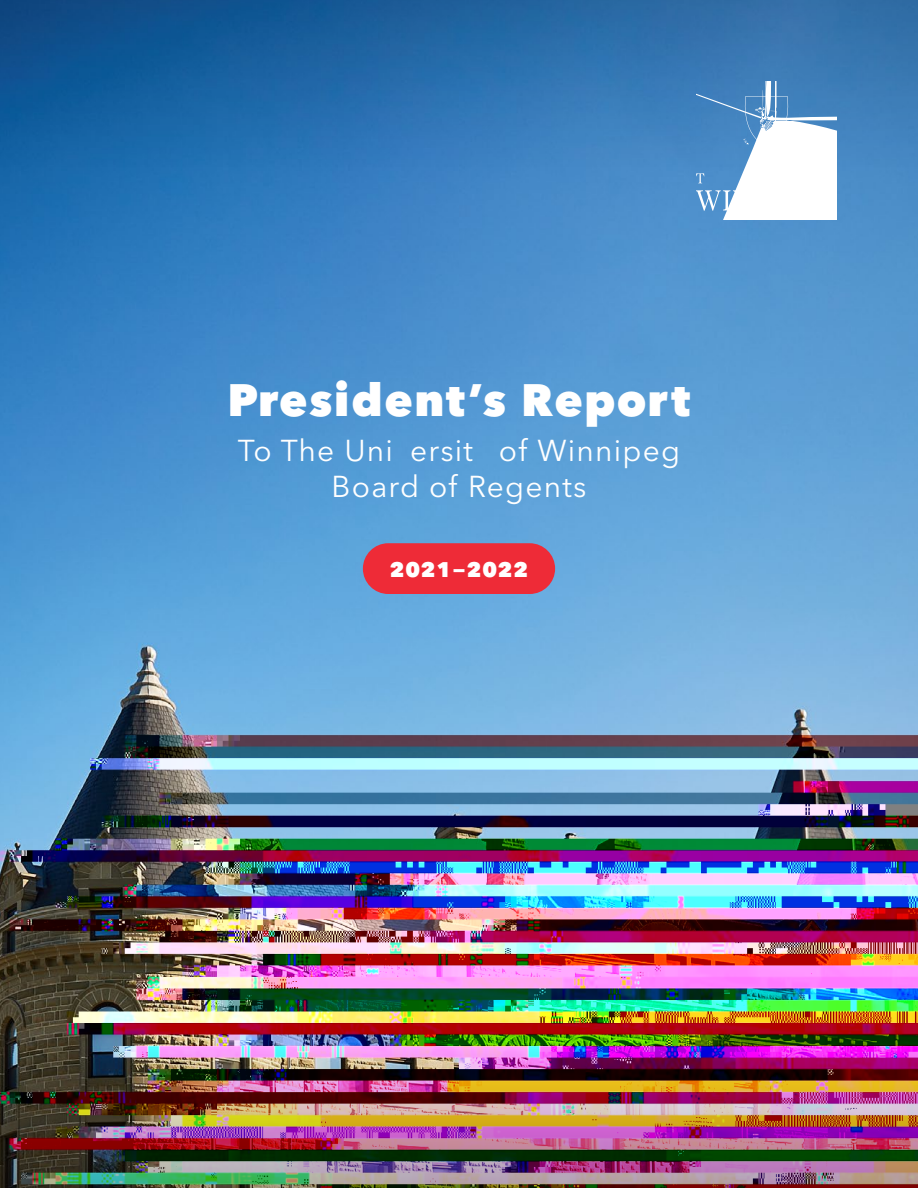
<style>
.page{position:relative;width:918px;height:1188px;background:#fff}
.page>*{position:absolute;margin:0;border:0;box-sizing:border-box;transform-origin:0 0}
.t1{font:800 45px "Avenir Next LT Pro";letter-spacing:.04em;color:#fff}
.t2{font:30px/36px "Avenir Next LT Pro";letter-spacing:.04em;color:#fff;text-align:center}
.t3{font:800 21px "Avenir Next LT Pro";letter-spacing:.04em;color:#fff}
</style>
<div class="page">
<img style="left:0;top:230px;width:918px;height:755px">
<img style="left:0;top:985px;width:918px;height:203px">
<svg style="left:0;top:0;width:918px;height:230px;background:#2b71af"></svg>
<div style="left:363px;top:543px;width:192px;height:51px;background:#ee2b37;border-radius:25px"></div>
<svg style="left:696px;top:81px;width:141px;height:138px"></svg>
<h1 class="t1" style="left:228px;top:373px;width:464px">President’s Report</h1>
<p class="t2" style="left:238px;top:433px;width:444px">To The University of Winnipeg<br>Board of Regents</p>
<p class="t3" style="left:390px;top:557px;width:140px">2021−2022</p>
</div>
